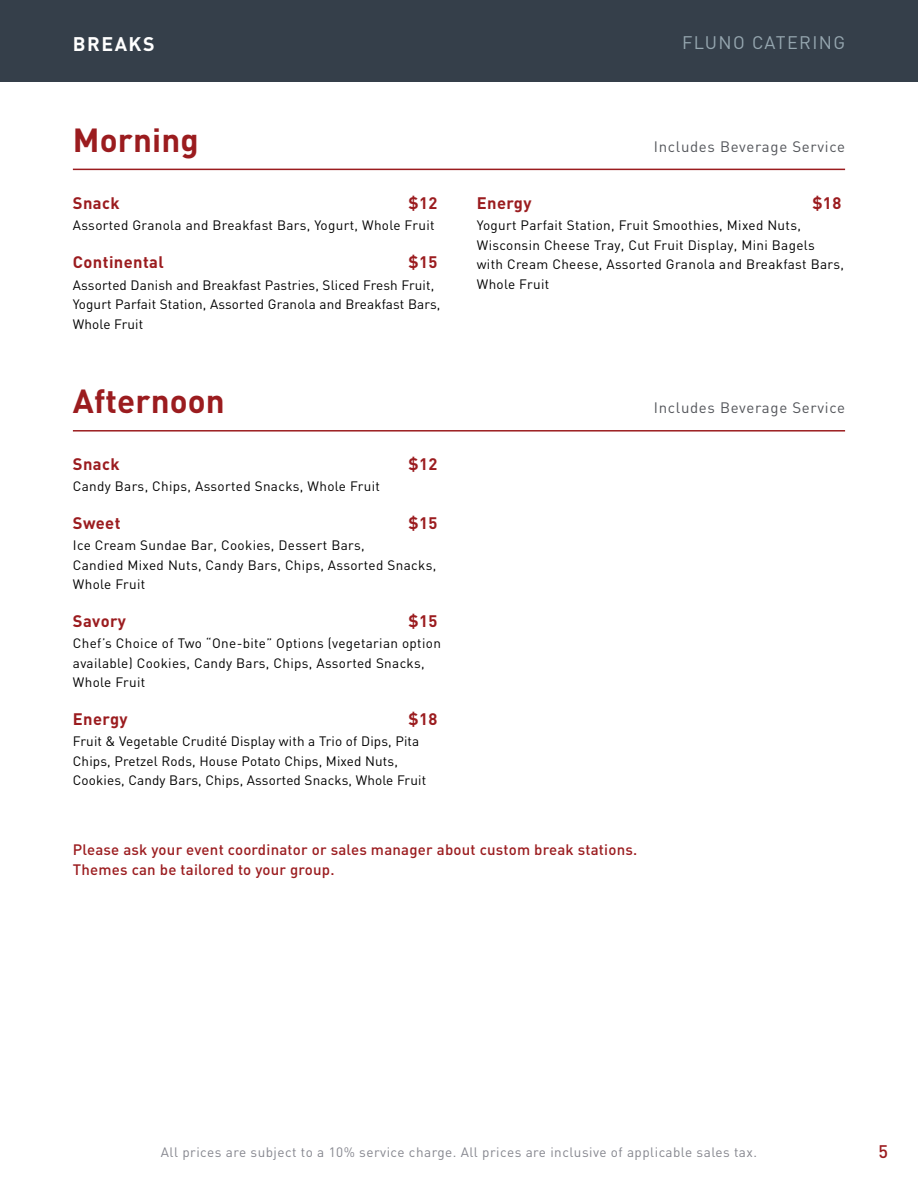
<style>
.page{position:relative;width:918px;height:1188px;background:#fff}
.page>*{position:absolute;margin:0;border:0;box-sizing:border-box;transform-origin:0 0}
.t1{font:700 33px "DIN";letter-spacing:.005em;color:#9b1c1f}
.t2{font:700 19.5px "DIN";letter-spacing:.075em;color:#fff}
.t3{font:18px "DIN";letter-spacing:.075em;color:#96a7b0}
.t4{font:500 18px "DIN";color:#9b1c1f}
.t5{font:700 16.5px "DIN";letter-spacing:.025em;color:#9b1c1f}
.t6{font:500 15px/19.5px "DIN";letter-spacing:.015em;color:#9b1c1f}
.t7{font:15px "DIN";letter-spacing:.045em;color:#54565b}
.t8{font:13.5px/19.5px "DIN";letter-spacing:.025em;color:#000}
.t9{font:13.5px "DIN";letter-spacing:.035em;color:#85868e}
</style>
<div class="page">
<hr style="left:73px;top:169px;width:772px;height:1px;background:#9b1c1f">
<div style="left:0;top:0;width:918px;height:81px;background:#353f4a"></div>
<hr style="left:73px;top:430px;width:772px;height:2px;background:#9b1c1f">
<h2 class="t2" style="left:73px;top:31px;width:83px">BREAKS</h2>
<h3 class="t3" style="left:682px;top:31px;width:165px">FLUNO CATERING</h3>
<h1 class="t1" style="left:73px;top:118px;width:127px">Morning</h1>
<p class="t5" style="left:73px;top:192px;width:48px">Snack</p>
<p class="t5" style="left:408px;top:192px;width:30px">$12</p>
<p class="t8" style="left:73px;top:216px;width:363px">Assorted Granola and Breakfast Bars, Yogurt, Whole Fruit</p>
<p class="t5" style="left:73px;top:251px;width:92px">Continental</p>
<p class="t5" style="left:408px;top:251px;width:30px">$15</p>
<p class="t8" style="left:73px;top:275px;width:369px">Assorted Danish and Breakfast Pastries, Sliced Fresh Fruit,<br>Yogurt Parfait Station, Assorted Granola and Breakfast Bars,<br>Whole Fruit</p>
<h1 class="t1" style="left:73px;top:380px;width:153px">Afternoon</h1>
<p class="t5" style="left:73px;top:453px;width:48px">Snack</p>
<p class="t5" style="left:408px;top:453px;width:30px">$12</p>
<p class="t8" style="left:73px;top:476px;width:309px">Candy Bars, Chips, Assorted Snacks, Whole Fruit</p>
<p class="t5" style="left:73px;top:512px;width:49px">Sweet</p>
<p class="t5" style="left:408px;top:512px;width:30px">$15</p>
<p class="t8" style="left:73px;top:535px;width:365px">Ice Cream Sundae Bar, Cookies, Dessert Bars,<br>Candied Mixed Nuts, Candy Bars, Chips, Assorted Snacks,<br>Whole Fruit</p>
<p class="t5" style="left:73px;top:610px;width:55px">Savory</p>
<p class="t5" style="left:408px;top:610px;width:30px">$15</p>
<p class="t8" style="left:73px;top:634px;width:370px">Chef’s Choice of Two “One-bite” Options (vegetarian option available) Cookies, Candy Bars, Chips, Assorted Snacks,<br>Whole Fruit</p>
<p class="t5" style="left:73px;top:708px;width:56px">Energy</p>
<p class="t5" style="left:408px;top:708px;width:30px">$18</p>
<p class="t8" style="left:73px;top:732px;width:355px">Fruit &amp; Vegetable Crudité Display with a Trio of Dips, Pita<br>Chips, Pretzel Rods, House Potato Chips, Mixed Nuts,<br>Cookies, Candy Bars, Chips, Assorted Snacks, Whole Fruit</p>
<p class="t7" style="left:654px;top:137px;width:193px">Includes Beverage Service</p>
<p class="t5" style="left:477px;top:192px;width:56px">Energy</p>
<p class="t5" style="left:812px;top:192px;width:30px">$18</p>
<p class="t8" style="left:477px;top:216px;width:369px">Yogurt Parfait Station, Fruit Smoothies, Mixed Nuts, Wisconsin Cheese Tray, Cut Fruit Display, Mini Bagels with Cream Cheese, Assorted Granola and Breakfast Bars, Whole Fruit</p>
<p class="t7" style="left:654px;top:398px;width:193px">Includes Beverage Service</p>
<p class="t6" style="left:73px;top:840px;width:566px">Please ask your event coordinator or sales manager about custom break stations.<br>Themes can be tailored to your group.</p>
<p class="t9" style="left:161px;top:1144px;width:598px">All prices are subject to a 10% service charge. All prices are inclusive of applicable sales tax.</p>
<h3 class="t4" style="left:878px;top:1140px;width:11px">5</h3>
</div>
